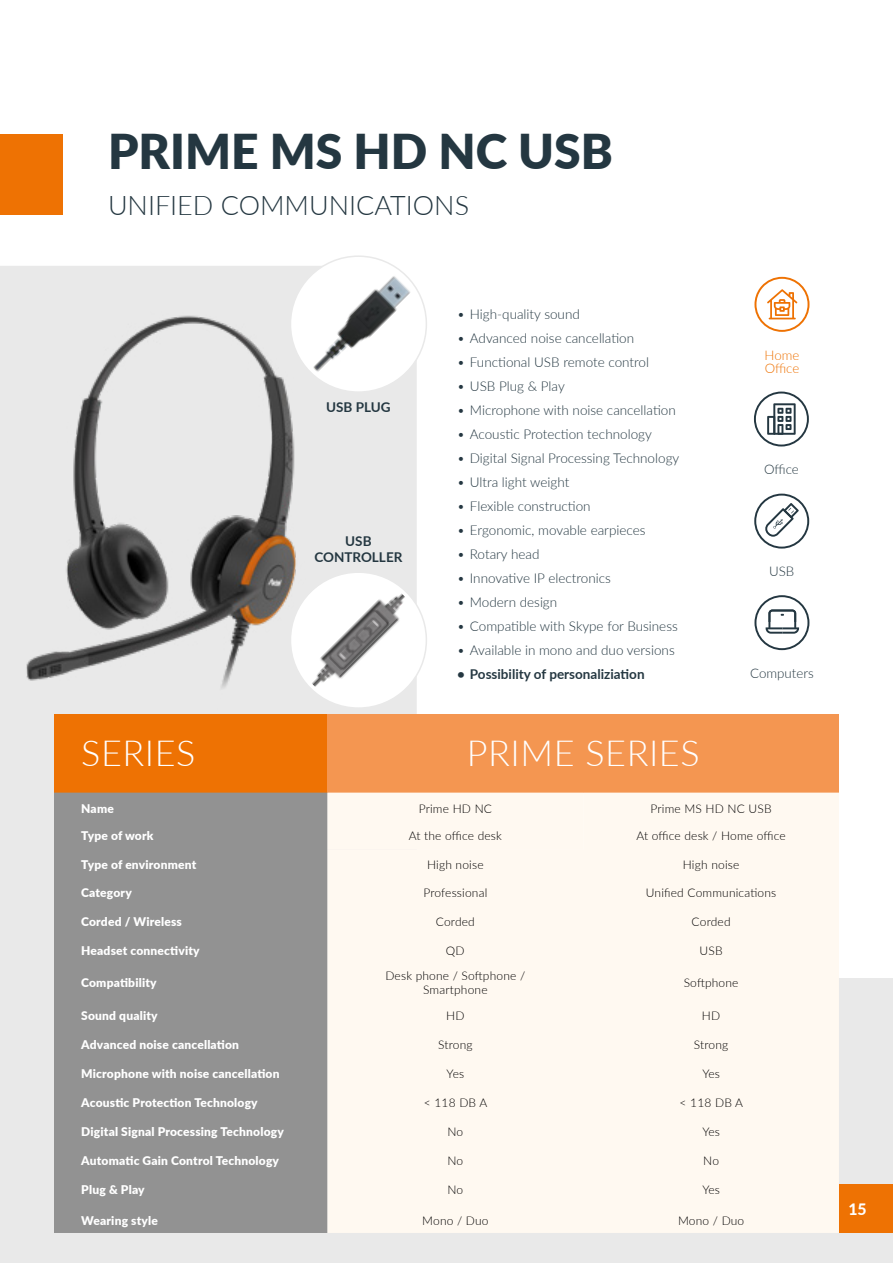
<style>
.page{position:relative;width:893px;height:1263px;background:#fff}
.page>*{position:absolute;margin:0;border:0;box-sizing:border-box;transform-origin:0 0}
.t1{font:900 48px "Lato";color:#243741}
.t2{font:300 36px "Lato";letter-spacing:.015em;color:#fff}
.t3{font:300 27px "Lato";color:#243741}
.t4{font:800 15.75px "Lato";color:#fff}
.t5{font:300 13.5px "Lato";color:#243741}
.t6{font:700 13.5px/16.2px "Lato";color:#243741;text-align:center}
.t7{font:300 13.35px "Lato";color:#243741}
.t8{font:300 13.2px/13.2px "Lato";letter-spacing:-.01em;color:#ee7203}
.t9{font:900 12px "Lato";letter-spacing:.015em;color:#fff}
.t10{font:300 12px/14.4px "Lato";letter-spacing:.015em;color:#000;text-align:center}
</style>
<div class="page">
<div style="left:0;top:266px;width:417px;height:713px;background:#e9e9e9"></div>
<img style="left:23px;top:288px;width:333px;height:426px">
<div style="left:0;top:979px;width:893px;height:284px;background:#e9e9e9"></div>
<div style="left:0;top:134px;width:62px;height:81px;background:#ee7203"></div>
<svg style="left:754px;top:595px;width:55px;height:55px"></svg>
<svg style="left:754px;top:392px;width:55px;height:54px"></svg>
<svg style="left:754px;top:494px;width:55px;height:55px"></svg>
<div style="left:54px;top:714px;width:274px;height:79px;background:#ee7203"></div>
<div style="left:328px;top:714px;width:511px;height:79px;background:#f49651"></div>
<div style="left:54px;top:793px;width:274px;height:440px;background:#929292"></div>
<div style="left:328px;top:793px;width:511px;height:440px;background:#fff9f1"></div>
<img style="left:268px;top:255px;width:159px;height:160px">
<svg style="left:289px;top:571px;width:138px;height:138px"></svg>
<svg style="left:754px;top:277px;width:55px;height:55px"></svg>
<img style="left:292px;top:574px;width:133px;height:132px">
<div style="left:839px;top:1184px;width:54px;height:49px;background:#ee7203"></div>
<h1 class="t1" style="left:108px;top:115px;width:506px">PRIME MS HD NC USB</h1>
<h3 class="t3" style="left:108px;top:186px;width:363px">UNIFIED COMMUNICATIONS</h3>
<p class="t6" style="left:326px;top:399px;width:66px">USB PLUG</p>
<p class="t6" style="left:314px;top:532px;width:90px">USB<br>CONTROLLER</p>
<p class="t5" style="left:457px;top:305px;width:124px">• High-quality sound</p>
<p class="t5" style="left:457px;top:329px;width:179px">• Advanced noise cancellation</p>
<p class="t5" style="left:457px;top:353px;width:193px">• Functional USB remote control</p>
<p class="t5" style="left:457px;top:377px;width:109px">• USB Plug &amp; Play</p>
<p class="t5" style="left:457px;top:401px;width:220px">• Microphone with noise cancellation</p>
<p class="t5" style="left:457px;top:425px;width:196px">• Acoustic Protection technology</p>
<p class="t5" style="left:457px;top:449px;width:224px">• Digital Signal Processing Technology</p>
<p class="t5" style="left:457px;top:473px;width:114px">• Ultra light weight</p>
<p class="t5" style="left:457px;top:497px;width:135px">• Flexible construction</p>
<p class="t5" style="left:457px;top:521px;width:190px">• Ergonomic, movable earpieces</p>
<p class="t5" style="left:457px;top:545px;width:84px">• Rotary head</p>
<p class="t5" style="left:457px;top:569px;width:155px">• Innovative IP electronics</p>
<p class="t5" style="left:457px;top:593px;width:102px">• Modern design</p>
<p class="t5" style="left:457px;top:617px;width:222px">• Compatible with Skype for Business</p>
<p class="t5" style="left:457px;top:641px;width:219px">• Available in mono and duo versions</p>
<p class="t6" style="left:457px;top:665px;width:189px">• Possibility of personaliziation</p>
<p class="t8" style="left:765px;top:348px;width:36px">Home<br>Office</p>
<p class="t7" style="left:764px;top:460px;width:36px">Office</p>
<p class="t7" style="left:769px;top:562px;width:27px">USB</p>
<p class="t7" style="left:610px;top:664px;width:36px">Office</p>
<p class="t7" style="left:750px;top:664px;width:65px">Computers</p>
<h2 class="t2" style="left:81px;top:728px;width:116px">SERIES</h2>
<h2 class="t2" style="left:467px;top:728px;width:234px">PRIME SERIES</h2>
<p class="t9" style="left:81px;top:799px;width:34px">Name</p>
<p class="t10" style="left:419px;top:801px;width:75px">Prime HD NC</p>
<p class="t10" style="left:650px;top:801px;width:123px">Prime MS HD NC USB</p>
<p class="t9" style="left:81px;top:827px;width:74px">Type of work</p>
<p class="t10" style="left:409px;top:828px;width:95px">At the office desk</p>
<p class="t10" style="left:636px;top:828px;width:151px">At office desk / Home office</p>
<p class="t9" style="left:81px;top:855px;width:117px">Type of environment</p>
<p class="t10" style="left:427px;top:857px;width:58px">High noise</p>
<p class="t10" style="left:683px;top:857px;width:58px">High noise</p>
<p class="t9" style="left:81px;top:884px;width:52px">Category</p>
<p class="t10" style="left:423px;top:885px;width:66px">Professional</p>
<p class="t10" style="left:646px;top:885px;width:132px">Unified Communications</p>
<p class="t9" style="left:81px;top:913px;width:102px">Corded / Wireless</p>
<p class="t10" style="left:436px;top:914px;width:40px">Corded</p>
<p class="t10" style="left:692px;top:914px;width:40px">Corded</p>
<p class="t9" style="left:81px;top:941px;width:120px">Headset connectivity</p>
<p class="t10" style="left:446px;top:943px;width:20px">QD</p>
<p class="t10" style="left:699px;top:943px;width:25px">USB</p>
<p class="t9" style="left:81px;top:973px;width:77px">Compatibility</p>
<p class="t10" style="left:385px;top:968px;width:141px">Desk phone / Softphone /<br>Smartphone</p>
<p class="t10" style="left:684px;top:975px;width:56px">Softphone</p>
<p class="t9" style="left:81px;top:1006px;width:78px">Sound quality</p>
<p class="t10" style="left:446px;top:1007px;width:20px">HD</p>
<p class="t10" style="left:702px;top:1007px;width:20px">HD</p>
<p class="t9" style="left:81px;top:1035px;width:159px">Advanced noise cancellation</p>
<p class="t10" style="left:438px;top:1037px;width:36px">Strong</p>
<p class="t10" style="left:694px;top:1037px;width:36px">Strong</p>
<p class="t9" style="left:81px;top:1064px;width:200px">Microphone with noise cancellation</p>
<p class="t10" style="left:447px;top:1066px;width:19px">Yes</p>
<p class="t10" style="left:702px;top:1066px;width:19px">Yes</p>
<p class="t9" style="left:81px;top:1093px;width:178px">Acoustic Protection Technology</p>
<p class="t10" style="left:424px;top:1095px;width:65px">&lt; 118 DB A</p>
<p class="t10" style="left:680px;top:1095px;width:65px">&lt; 118 DB A</p>
<p class="t9" style="left:81px;top:1122px;width:204px">Digital Signal Processing Technology</p>
<p class="t10" style="left:448px;top:1124px;width:17px">No</p>
<p class="t10" style="left:702px;top:1124px;width:19px">Yes</p>
<p class="t9" style="left:81px;top:1151px;width:199px">Automatic Gain Control Technology</p>
<p class="t10" style="left:448px;top:1153px;width:17px">No</p>
<p class="t10" style="left:703px;top:1153px;width:17px">No</p>
<p class="t9" style="left:81px;top:1181px;width:65px">Plug &amp; Play</p>
<p class="t10" style="left:448px;top:1182px;width:17px">No</p>
<p class="t10" style="left:702px;top:1182px;width:19px">Yes</p>
<p class="t9" style="left:81px;top:1211px;width:78px">Wearing style</p>
<p class="t10" style="left:422px;top:1212px;width:68px">Mono / Duo</p>
<p class="t10" style="left:678px;top:1212px;width:68px">Mono / Duo</p>
<p class="t4" style="left:848px;top:1197px;width:20px">15</p>
</div>
